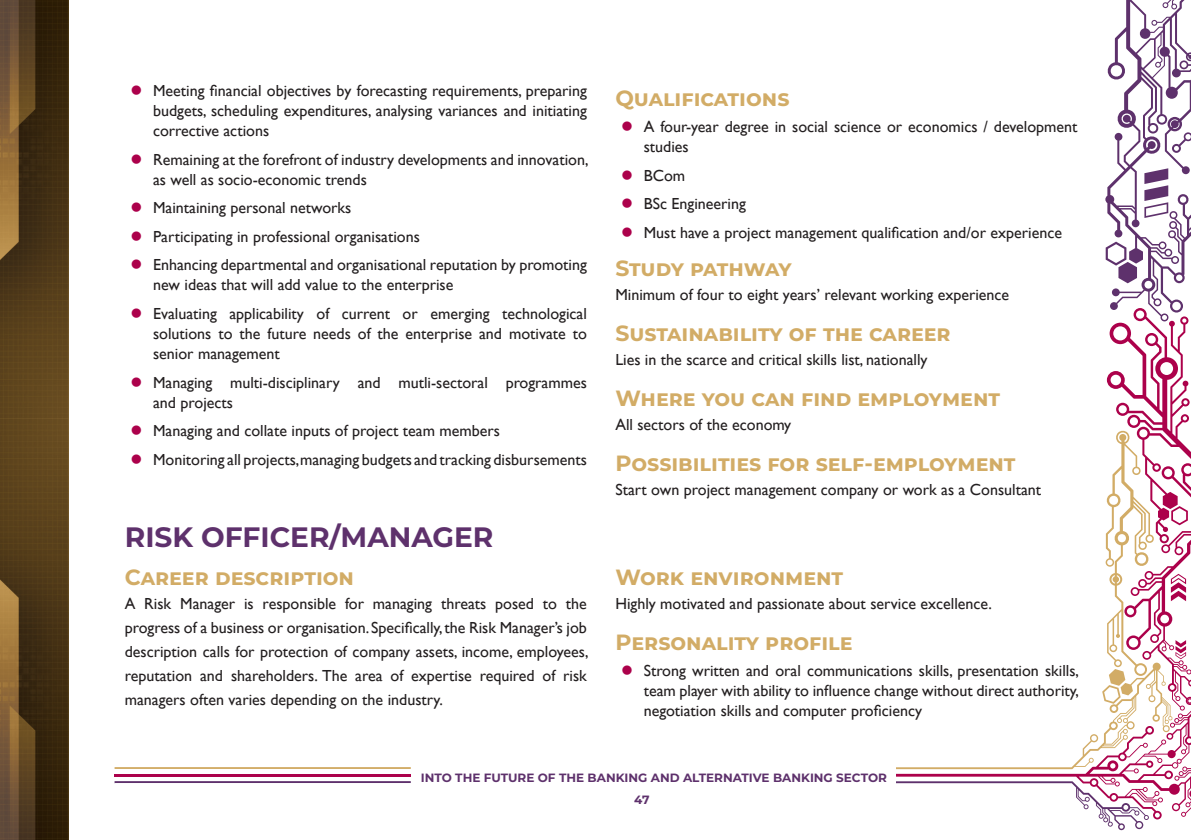
<style>
.page{position:relative;width:1191px;height:840px;background:#fff}
.page>*{position:absolute;margin:0;border:0;box-sizing:border-box;transform-origin:0 0}
.Header_2{font:700 28px "Montserrat";color:#5e316c}
.Content_Header{font:700 22px "Montserrat";color:#d2ac66}
.Content_Header-2{font:700 22px "Montserrat";letter-spacing:-.025em;color:#d2ac66}
.Content_2{font:16px/20px "Gill Sans";color:#231f20;text-align:justify}
.t1{font:700 12px "Montserrat";color:#5e316c}
</style>
<div class="page">
<img style="left:0;top:0;width:68px;height:839px">
<svg style="left:115px;top:781px;width:296px;height:1px"></svg>
<hr style="left:115px;top:766px;width:296px;height:2px;background:#d2ac66">
<hr style="left:115px;top:773px;width:296px;height:3px;background:#ac014b">
<svg style="left:896px;top:768px;width:295px;height:51px"></svg>
<svg style="left:896px;top:780px;width:252px;height:49px"></svg>
<svg style="left:896px;top:0;width:295px;height:768px"></svg>
<p class="Content_2" style="left:153px;top:81px;width:435px">Meeting financial objectives by forecasting requirements, preparing budgets, scheduling expenditures, analysing variances and initiating corrective actions</p>
<p class="Content_2" style="left:153px;top:150px;width:437px">Remaining at the forefront of industry developments and innovation, as well as socio-economic trends</p>
<p class="Content_2" style="left:153px;top:198px;width:200px">Maintaining personal networks</p>
<p class="Content_2" style="left:153px;top:227px;width:268px">Participating in professional organisations</p>
<p class="Content_2" style="left:153px;top:255px;width:435px">Enhancing departmental and organisational reputation by promoting new ideas that will add value to the enterprise</p>
<p class="Content_2" style="left:153px;top:304px;width:435px">Evaluating applicability of current or emerging technological solutions to the future needs of the enterprise and motivate to senior management</p>
<p class="Content_2" style="left:153px;top:372px;width:435px">Managing multi-disciplinary and mutli-sectoral programmes and projects</p>
<p class="Content_2" style="left:153px;top:421px;width:348px">Managing and collate inputs of project team members</p>
<p class="Content_2" style="left:153px;top:449px;width:435px">Monitoring all projects,managing budgets and tracking disbursements</p>
<p class="Header_2" style="left:125px;top:516px;width:370px">RISK OFFICER/MANAGER</p>
<p class="Content_Header" style="left:125px;top:561px;width:231px">Career description</p>
<p class="Content_2" style="left:125px;top:591px;width:465px;line-height:24px">A Risk Manager is responsible for managing threats posed to the progress of a business or organisation. Specifically, the Risk Manager’s job description calls for protection of company assets, income, employees, reputation and shareholders. The area of expertise required of risk managers often varies depending on the industry.</p>
<p class="Content_Header" style="left:615px;top:83px;width:176px">Qualifications</p>
<p class="Content_2" style="left:643px;top:117px;width:435px">A four-year degree in social science or economics / development studies</p>
<p class="Content_2" style="left:643px;top:165px;width:43px">BCom</p>
<p class="Content_2" style="left:643px;top:194px;width:104px">BSc Engineering</p>
<p class="Content_2" style="left:643px;top:222px;width:420px">Must have a project management qualification and/or experience</p>
<p class="Content_Header-2" style="left:615px;top:252px;width:178px">Study pathway</p>
<p class="Content_2" style="left:615px;top:285px;width:395px">Minimum of four to eight years’ relevant working experience</p>
<p class="Content_Header" style="left:615px;top:317px;width:337px">Sustainability of the career</p>
<p class="Content_2" style="left:615px;top:350px;width:313px">Lies in the scarce and critical skills list, nationally</p>
<p class="Content_Header" style="left:615px;top:382px;width:386px">Where you can find employment</p>
<p class="Content_2" style="left:615px;top:415px;width:177px">All sectors of the economy</p>
<p class="Content_Header" style="left:615px;top:447px;width:402px">Possibilities for self-employment</p>
<p class="Content_2" style="left:615px;top:480px;width:427px">Start own project management company or work as a Consultant</p>
<p class="Content_Header" style="left:615px;top:561px;width:229px">Work environment</p>
<p class="Content_2" style="left:615px;top:593px;width:378px">Highly motivated and passionate about service excellence.</p>
<p class="Content_Header" style="left:615px;top:626px;width:239px">Personality profile</p>
<p class="Content_2" style="left:643px;top:660px;width:437px">Strong written and oral communications skills, presentation skills, team player with ability to influence change without direct authority, negotiation skills and computer proficiency</p>
<p class="t1" style="left:421px;top:768px;width:467px">INTO THE FUTURE OF THE BANKING AND ALTERNATIVE BANKING SECTOR</p>
<p class="t1" style="left:634px;top:790px;width:17px">47</p>
</div>
